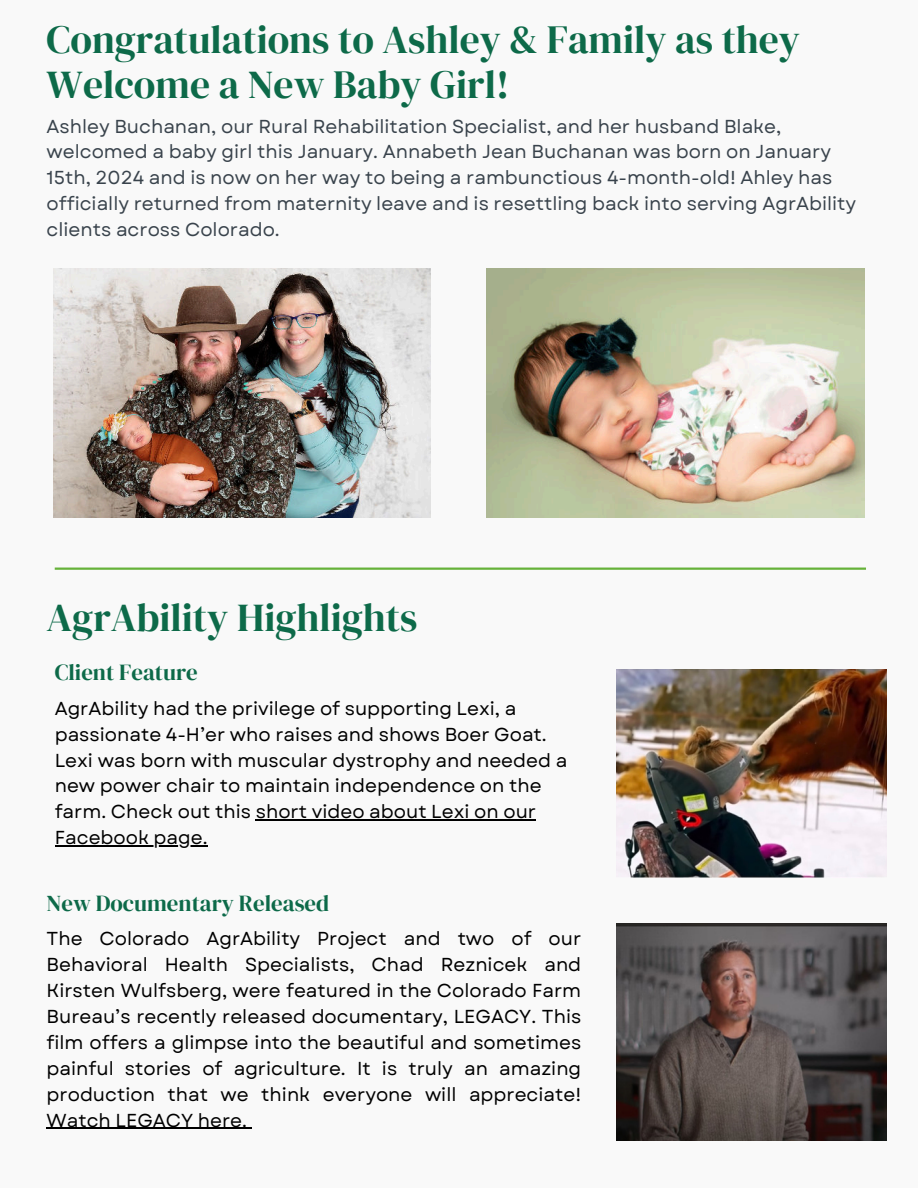
<style>
.page{position:relative;width:918px;height:1188px;background:#f9f9f9}
.page>*{position:absolute;margin:0;border:0;box-sizing:border-box;transform-origin:0 0}
.t1{font:39.6px/45px "DM Serif Display";color:#0d6a49}
.t2{font:22.8px "DM Serif Display";color:#0d6a49}
.t3{font:18.75px/26px "Garet";color:#000}
.t4{font:18.75px/25.8px "Garet";color:#39434c}
</style>
<div class="page">
<img style="left:53px;top:269px;width:378px;height:248px">
<img style="left:487px;top:269px;width:377px;height:248px">
<hr style="left:55px;top:568px;width:811px;height:2px;background:#66b23a">
<hr style="left:256px;top:819px;width:280px;height:2px;background:#000">
<hr style="left:55px;top:845px;width:153px;height:1px;background:#000">
<hr style="left:47px;top:1128px;width:200px;height:1px;background:#000">
<img style="left:617px;top:669px;width:269px;height:209px">
<img style="left:617px;top:924px;width:269px;height:217px">
<h1 class="t1" style="left:47px;top:17px;width:755px">Congratulations to Ashley &amp; Family as they<br>Welcome a New Baby Girl!</h1>
<p class="t4" style="left:47px;top:114px;width:811px">Ashley Buchanan, our Rural Rehabilitation Specialist, and her husband Blake, welcomed a baby girl this January. Annabeth Jean Buchanan was born on January 15th, 2024 and is now on her way to being a rambunctious 4-month-old! Ahley has officially returned from maternity leave and is resettling back into serving AgrAbility clients across Colorado.</p>
<h1 class="t1" style="left:47px;top:595px;width:372px">AgrAbility Highlights</h1>
<p class="t2" style="left:55px;top:659px;width:144px">Client Feature</p>
<p class="t3" style="left:55px;top:696px;width:514px">AgrAbility had the privilege of supporting Lexi, a passionate 4-H’er who raises and shows Boer Goat.<br>Lexi was born with muscular dystrophy and needed a new power chair to maintain independence on the farm. Check out this short video about Lexi on our Facebook page.</p>
<p class="t2" style="left:47px;top:890px;width:284px">New Documentary Released</p>
<p class="t3" style="left:47px;top:926px;width:536px;text-align:justify">The Colorado AgrAbility Project and two of our Behavioral Health Specialists, Chad Reznicek and Kirsten Wulfsberg, were featured in the Colorado Farm Bureau’s recently released documentary, LEGACY. This film offers a glimpse into the beautiful and sometimes painful stories of agriculture. It is truly an amazing production that we think everyone will appreciate!<br>Watch LEGACY here.</p>
</div>
